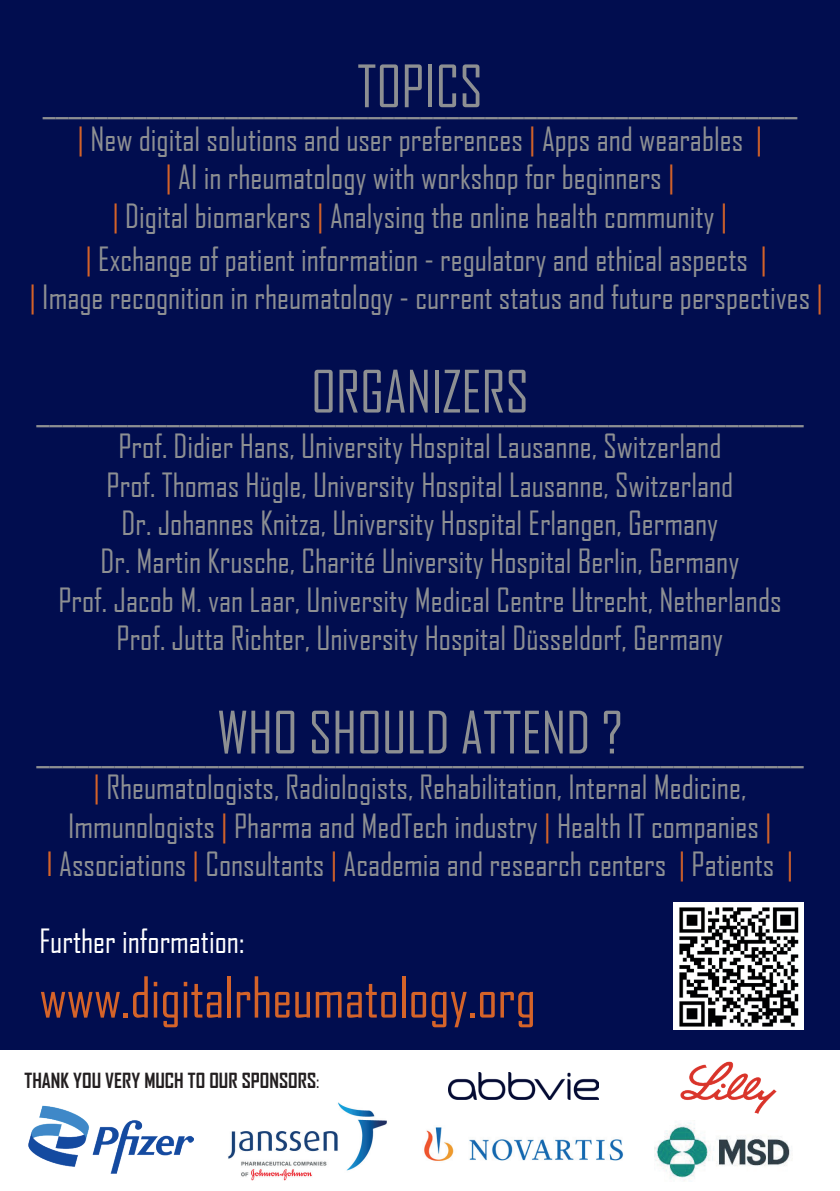
<style>
.page{position:relative;width:840px;height:1191px;background:#fff}
.page>*{position:absolute;margin:0;border:0;box-sizing:border-box;transform-origin:0 0}
.t1{font:56px "Agency FB";color:#8d8f92}
.t2{font:54px "Agency FB";color:#d56329}
.t3{font:36px "Agency FB";color:#8d8f92}
.t4{font:32px/38.4px "Agency FB";color:#8d8f92;text-align:center}
.t5{font:32px "Agency FB";color:#fff}
.t6{font:700 20px "Agency FB";color:#231f20}
.s1{color:#d56329}
.s2{font-weight:400}
</style>
<div class="page">
<div style="left:0;top:0;width:839px;height:1191px;background:#010d4f"></div>
<div style="left:0;top:1050px;width:839px;height:141px;background:#fff"></div>
<div style="left:673px;top:902px;width:130px;height:127px;background:#fff"></div>
<img style="left:679px;top:907px;width:120px;height:120px">
<img style="left:680px;top:1061px;width:97px;height:53px">
<img style="left:228px;top:1102px;width:159px;height:79px">
<img style="left:424px;top:1127px;width:200px;height:34px">
<img style="left:654px;top:1122px;width:138px;height:57px">
<img style="left:28px;top:1105px;width:166px;height:69px">
<img style="left:448px;top:1072px;width:150px;height:27px">
<h1 class="t1" style="left:357px;top:52px;width:127px">TOPICS</h1>
<p class="t4" style="left:78px;top:119px;width:685px"><span class="s1">|</span> New digital solutions and user preferences <span class="s1">|</span> Apps and wearables <span class="s1">| |</span> AI in rheumatology with workshop for beginners <span class="s1">|<br>|</span> Digital biomarkers <span class="s1">|</span> Analysing the online health community <span class="s1">|</span></p>
<p class="t4" style="left:29px;top:239px;width:794px"><span class="s1">|</span> Exchange of patient information - regulatory and ethical aspects <span class="s1">|<br>|</span> Image recognition in rheumatology - current status and future perspectives <span class="s1">|</span></p>
<p class="t3" style="left:43px;top:77px;width:755px">__________________________________________________________</p>
<h1 class="t1" style="left:311px;top:357px;width:219px">ORGANIZERS</h1>
<p class="t4" style="left:58px;top:426px;width:724px">Prof. Didier Hans, University Hospital Lausanne, Switzerland<br>Prof. Thomas Hügle, University Hospital Lausanne, Switzerland<br>Dr. Johannes Knitza, University Hospital Erlangen, Germany<br>Dr. Martin Krusche, Charité University Hospital Berlin, Germany<br>Prof. Jacob M. van Laar, University Medical Centre Utrecht, Netherlands Prof. Jutta Richter, University Hospital Düsseldorf, Germany</p>
<p class="t3" style="left:36px;top:384px;width:768px">___________________________________________________________</p>
<h1 class="t1" style="left:217px;top:698px;width:407px">WHO SHOULD ATTEND ?</h1>
<p class="t4" style="left:47px;top:767px;width:747px"><span class="s1">|</span> Rheumatologists, Radiologists, Rehabilitation, Internal Medicine,<br>Immunologists <span class="s1">|</span> Pharma and MedTech industry <span class="s1">|</span> Health IT companies <span class="s1">|<br>I</span> Associations <span class="s1">|</span> Consultants <span class="s1">|</span> Academia and research centers <span class="s1">|</span> Patients <span class="s1">|</span></p>
<p class="t3" style="left:36px;top:725px;width:768px">___________________________________________________________</p>
<p class="t5" style="left:39px;top:921px;width:206px">Further information:</p>
<h2 class="t2" style="left:39px;top:964px;width:497px">www.digitalrheumatology.org</h2>
<p class="t6" style="left:25px;top:1068px;width:296px">THANK YOU VERY MUCH TO OUR SPONSORS<span class="s2">:</span></p>
</div>
